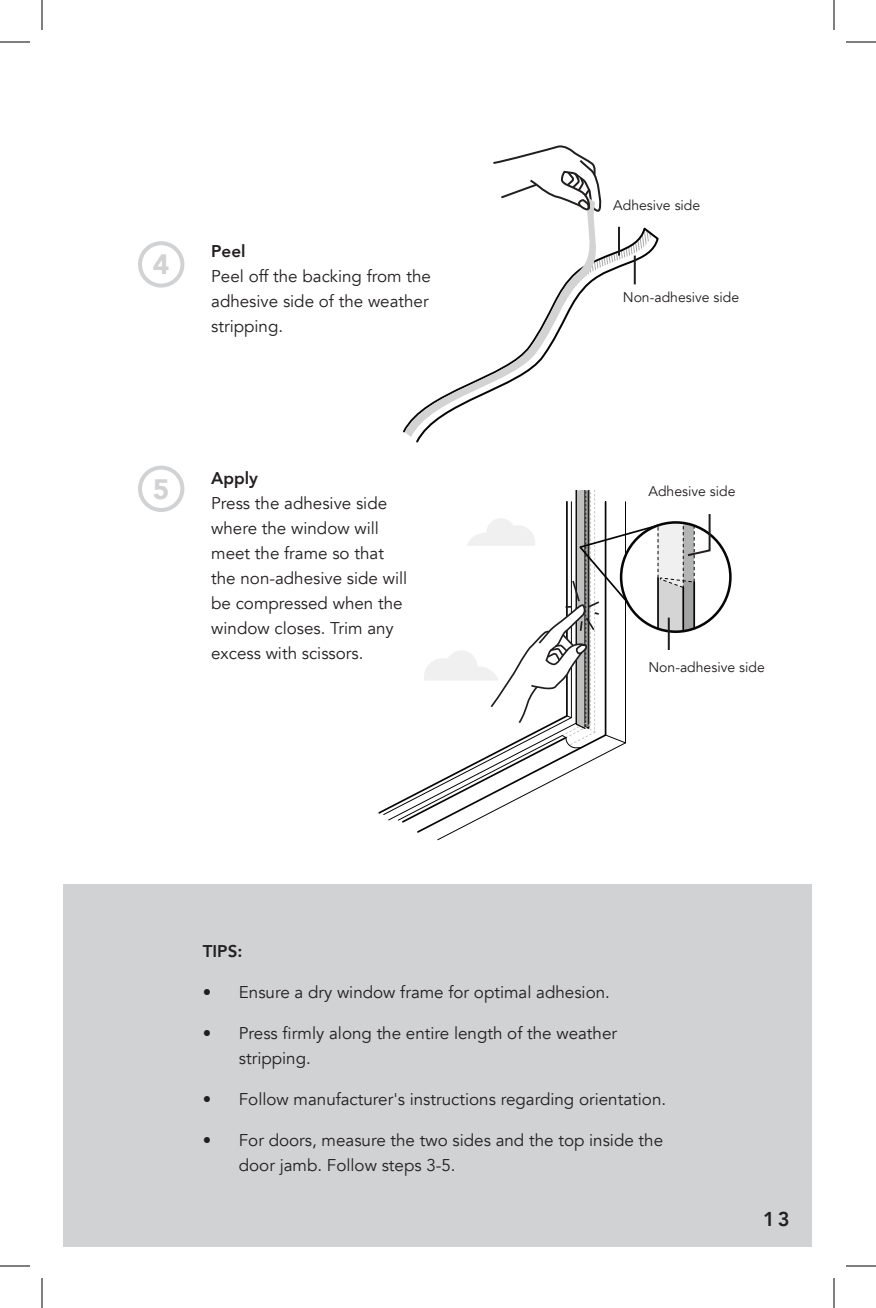
<style>
.page{position:relative;width:876px;height:1308px;background:#fff}
.page>*{position:absolute;margin:0;border:0;box-sizing:border-box;transform-origin:0 0}
.t1{font:900 28px "Avenir";color:#d1d2d4}
.t2{font:800 20px "Avenir";color:#231f20}
.t3{font:17px/25px "Avenir";color:#231f20}
.t4{font:800 17px "Avenir";color:#231f20}
.t5{font:14px "Avenir";color:#231f20}
</style>
<div class="page">
<div style="left:64px;top:884px;width:748px;height:363px;background:#d1d2d4"></div>
<div style="left:138px;top:241px;width:46px;height:47px;border:4px solid #d1d2d4;border-radius:50%"></div>
<div style="left:138px;top:466px;width:46px;height:46px;border:4px solid #d1d2d4;border-radius:50%"></div>
<svg style="left:403px;top:226px;width:256px;height:217px"></svg>
<svg style="left:405px;top:213px;width:202px;height:224px"></svg>
<svg style="left:493px;top:145px;width:109px;height:68px"></svg>
<hr style="left:634px;top:256px;width:2px;height:28px;background:#231f20">
<hr style="left:618px;top:227px;width:2px;height:29px;background:#231f20">
<svg style="left:397px;top:490px;width:315px;height:334px"></svg>
<hr style="left:668px;top:618px;width:2px;height:32px;background:#231f20">
<hr style="left:0;top:42px;width:30px;height:1px;background:#000">
<hr style="left:846px;top:42px;width:30px;height:1px;background:#000">
<hr style="left:0;top:1266px;width:30px;height:1px;background:#000">
<hr style="left:846px;top:1266px;width:30px;height:1px;background:#000">
<hr style="left:42px;top:0;width:1px;height:30px;background:#000">
<hr style="left:42px;top:1278px;width:1px;height:30px;background:#000">
<hr style="left:834px;top:0;width:1px;height:30px;background:#000">
<hr style="left:834px;top:1278px;width:1px;height:30px;background:#000">
<h1 class="t1" style="left:153px;top:241px;width:18px">4</h1>
<p class="t4" style="left:211px;top:238px;width:36px">Peel</p>
<p class="t3" style="left:211px;top:264px;width:221px">Peel off the backing from the adhesive side of the weather stripping.</p>
<h1 class="t1" style="left:153px;top:465px;width:18px">5</h1>
<p class="t4" style="left:211px;top:465px;width:48px">Apply</p>
<p class="t3" style="left:211px;top:491px;width:198px">Press the adhesive side where the window will meet the frame so that the non-adhesive side will be compressed when the window closes. Trim any excess with scissors.</p>
<p class="t5" style="left:613px;top:196px;width:89px">Adhesive side</p>
<p class="t5" style="left:623px;top:289px;width:118px">Non-adhesive side</p>
<p class="t5" style="left:648px;top:483px;width:89px">Adhesive side</p>
<p class="t5" style="left:648px;top:659px;width:118px">Non-adhesive side</p>
<p class="t4" style="left:203px;top:938px;width:41px">TIPS:</p>
<p class="t3" style="left:203px;top:980px;width:409px">• Ensure a dry window frame for optimal adhesion.</p>
<p class="t3" style="left:239px;top:1021px;width:380px;text-indent:-36px">• Press firmly along the entire length of the weather stripping.</p>
<p class="t3" style="left:203px;top:1087px;width:465px">• Follow manufacturer's instructions regarding orientation.</p>
<p class="t3" style="left:239px;top:1128px;width:426px;text-indent:-36px">• For doors, measure the two sides and the top inside the door jamb. Follow steps 3-5.</p>
<p class="t2" style="left:763px;top:1203px;width:28px">13</p>
</div>
